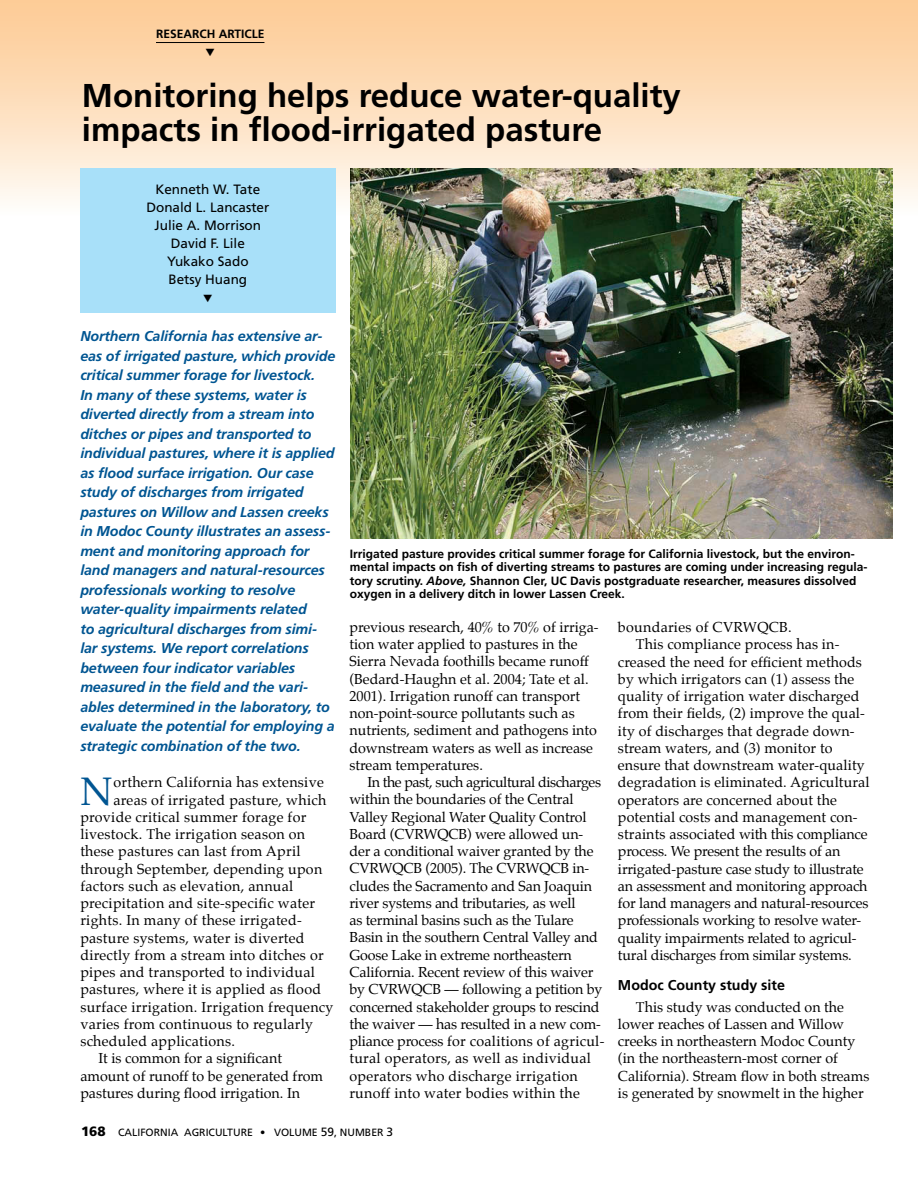
<style>
.page{position:relative;width:918px;height:1188px;background:#fff}
.page>*{position:absolute;margin:0;border:0;box-sizing:border-box;transform-origin:0 0}
.t1{font:39px "Palatino";color:#005592}
.t2{font:700 33px/34.5px "Frutiger";color:#000}
.t3{font:14.25px/17.2px "Palatino";color:#000}
.t4{font:italic 700 14.25px/19.5px "Frutiger";letter-spacing:-.01em;color:#005592}
.t5{font:14.25px "Palatino";letter-spacing:.02em;color:#000}
.t6{font:700 14.25px "Frutiger";color:#000}
.t7{font:13.5px/18px "Frutiger";color:#000;text-align:center}
.t8{font:700 12px/13.5px "Frutiger";color:#000}
.t9{font:10.5px "Frutiger";color:#000}
.s1{font-style:italic}
.s2{font-weight:900;font-size:13.5px}
.s3{font-size:12px}
</style>
<div class="page">
<div style="left:0;top:0;width:918px;height:217px;background:linear-gradient(to bottom,#fec890,#fbf9f5)"></div>
<hr style="left:156px;top:42px;width:108px;height:1px;background:#000">
<div style="left:81px;top:168px;width:255px;height:145px;background:#a8e0f9"></div>
<img style="left:350px;top:169px;width:543px;height:369px">
<svg style="left:206px;top:48px;width:9px;height:8px"></svg>
<p class="t8" style="left:156px;top:27px;width:110px">RESEARCH ARTICLE</p>
<h2 class="t2" style="left:82px;top:78px;width:601px">Monitoring helps reduce water-quality impacts in flood-irrigated pasture</h2>
<p class="t7" style="left:146px;top:180px;width:125px">Kenneth W. Tate<br>Donald L. Lancaster<br>Julie A. Morrison<br>David F. Lile<br>Yukako Sado<br>Betsy Huang</p>
<p class="t4" style="left:80px;top:326px;width:257px">Northern California has extensive ar&shy;eas of irrigated pasture, which provide critical summer forage for livestock.<br>In many of these systems, water is diverted directly from a stream into ditches or pipes and transported to individual pastures, where it is applied as flood surface irrigation. Our case study of discharges from irrigated pastures on Willow and Lassen creeks in Modoc County illustrates an assess&shy;ment and monitoring approach for land managers and natural-resources professionals working to resolve water-quality impairments related<br>to agricultural discharges from simi&shy;lar systems. We report correlations between four indicator variables measured in the field and the vari&shy;ables determined in the laboratory, to evaluate the potential for employing a strategic combination of the two.</p>
<h1 class="t1" style="left:80px;top:766px;width:34px">N</h1>
<p class="t5" style="left:114px;top:773px;width:212px">orthern California has extensive</p>
<p class="t5" style="left:114px;top:790px;width:214px">areas of irrigated pasture, which</p>
<p class="t5" style="left:80px;top:808px;width:228px">provide critical summer forage for</p>
<p class="t5" style="left:80px;top:825px;width:226px">livestock. The irrigation season on</p>
<p class="t5" style="left:80px;top:842px;width:222px">these pastures can last from April</p>
<p class="t5" style="left:80px;top:859px;width:243px">through September, depending upon</p>
<p class="t5" style="left:80px;top:877px;width:215px">factors such as elevation, annual</p>
<p class="t5" style="left:80px;top:894px;width:236px">precipitation and site-specific water</p>
<p class="t5" style="left:80px;top:911px;width:223px">rights. In many of these irrigated-</p>
<p class="t5" style="left:80px;top:929px;width:226px">pasture systems, water is diverted</p>
<p class="t5" style="left:80px;top:946px;width:245px">directly from a stream into ditches or</p>
<p class="t5" style="left:80px;top:963px;width:236px">pipes and transported to individual</p>
<p class="t5" style="left:80px;top:980px;width:242px">pastures, where it is applied as flood</p>
<p class="t5" style="left:80px;top:998px;width:255px">surface irrigation. Irrigation frequency</p>
<p class="t5" style="left:80px;top:1015px;width:234px">varies from continuous to regularly</p>
<p class="t5" style="left:80px;top:1032px;width:156px">scheduled applications.</p>
<p class="t3" style="left:98px;top:1051px;width:185px">It is common for a significant</p>
<p class="t3" style="left:80px;top:1068px;width:244px">amount of runoff to be generated from</p>
<p class="t3" style="left:80px;top:1086px;width:221px">pastures during flood irrigation. In</p>
<p class="t8" style="left:350px;top:547px;width:519px">Irrigated pasture provides critical summer forage for California livestock, but the environ&shy;mental impacts on fish of diverting streams to pastures are coming under increasing regula&shy;tory scrutiny. <span class="s1">Above,</span> Shannon Cler, UC Davis postgraduate researcher, measures dissolved oxygen in a delivery ditch in lower Lassen Creek.</p>
<p class="t3" style="left:349px;top:620px;width:251px">previous research, 40% to 70% of irriga&shy;tion water applied to pastures in the Sierra Nevada foothills became runoff (Bedard-Haughn et al. 2004; Tate et al.<br>2001). Irrigation runoff can transport non-point-source pollutants such as nutrients, sediment and pathogens into downstream waters as well as increase stream temperatures.</p>
<p class="t3" style="left:349px;top:775px;width:257px;text-indent:18px">In the past, such agricultural discharges within the boundaries of the Central Valley Regional Water Quality Control Board (CVRWQCB) were allowed un&shy;der a conditional waiver granted by the CVRWQCB (2005). The CVRWQCB in&shy;cludes the Sacramento and San Joaquin river systems and tributaries, as well<br>as terminal basins such as the Tulare Basin in the southern Central Valley and Goose Lake in extreme northeastern California. Recent review of this waiver by CVRWQCB — following a petition by concerned stakeholder groups to rescind the waiver — has resulted in a new com&shy;pliance process for coalitions of agricul&shy;tural operators, as well as individual operators who discharge irrigation runoff into water bodies within the</p>
<p class="t5" style="left:618px;top:618px;width:175px">boundaries of CVRWQCB.</p>
<p class="t3" style="left:636px;top:637px;width:205px">This compliance process has in-</p>
<p class="t3" style="left:618px;top:654px;width:246px">creased the need for efficient methods</p>
<p class="t3" style="left:618px;top:672px;width:238px">by which irrigators can (1) assess the</p>
<p class="t3" style="left:618px;top:689px;width:243px">quality of irrigation water discharged</p>
<p class="t3" style="left:618px;top:706px;width:249px">from their fields, (2) improve the qual-</p>
<p class="t3" style="left:618px;top:723px;width:238px">ity of discharges that degrade down-</p>
<p class="t3" style="left:618px;top:741px;width:216px">stream waters, and (3) monitor to</p>
<p class="t3" style="left:618px;top:758px;width:248px">ensure that downstream water-quality</p>
<p class="t3" style="left:618px;top:775px;width:253px">degradation is eliminated. Agricultural</p>
<p class="t3" style="left:618px;top:792px;width:220px">operators are concerned about the</p>
<p class="t3" style="left:618px;top:810px;width:241px">potential costs and management con-</p>
<p class="t3" style="left:618px;top:827px;width:251px">straints associated with this compliance</p>
<p class="t3" style="left:618px;top:844px;width:224px">process. We present the results of an</p>
<p class="t3" style="left:618px;top:861px;width:247px">irrigated-pasture case study to illustrate</p>
<p class="t3" style="left:618px;top:879px;width:251px">an assessment and monitoring approach</p>
<p class="t3" style="left:618px;top:896px;width:252px">for land managers and natural-resources</p>
<p class="t3" style="left:618px;top:913px;width:245px">professionals working to resolve water-</p>
<p class="t3" style="left:618px;top:930px;width:240px">quality impairments related to agricul-</p>
<p class="t3" style="left:618px;top:948px;width:235px">tural discharges from similar systems.</p>
<p class="t6" style="left:618px;top:977px;width:169px">Modoc County study site</p>
<p class="t3" style="left:618px;top:999px;width:253px;text-indent:18px">This study was conducted on the lower reaches of Lassen and Willow creeks in northeastern Modoc County (in the northeastern-most corner of California). Stream flow in both streams is generated by snowmelt in the higher</p>
<p class="t9" style="left:81px;top:1126px;width:314px"><span class="s2">168</span> CALIFORNIA AGRICULTURE • VOLUME <span class="s3">59</span>, NUMBER <span class="s3">3</span></p>
</div>
